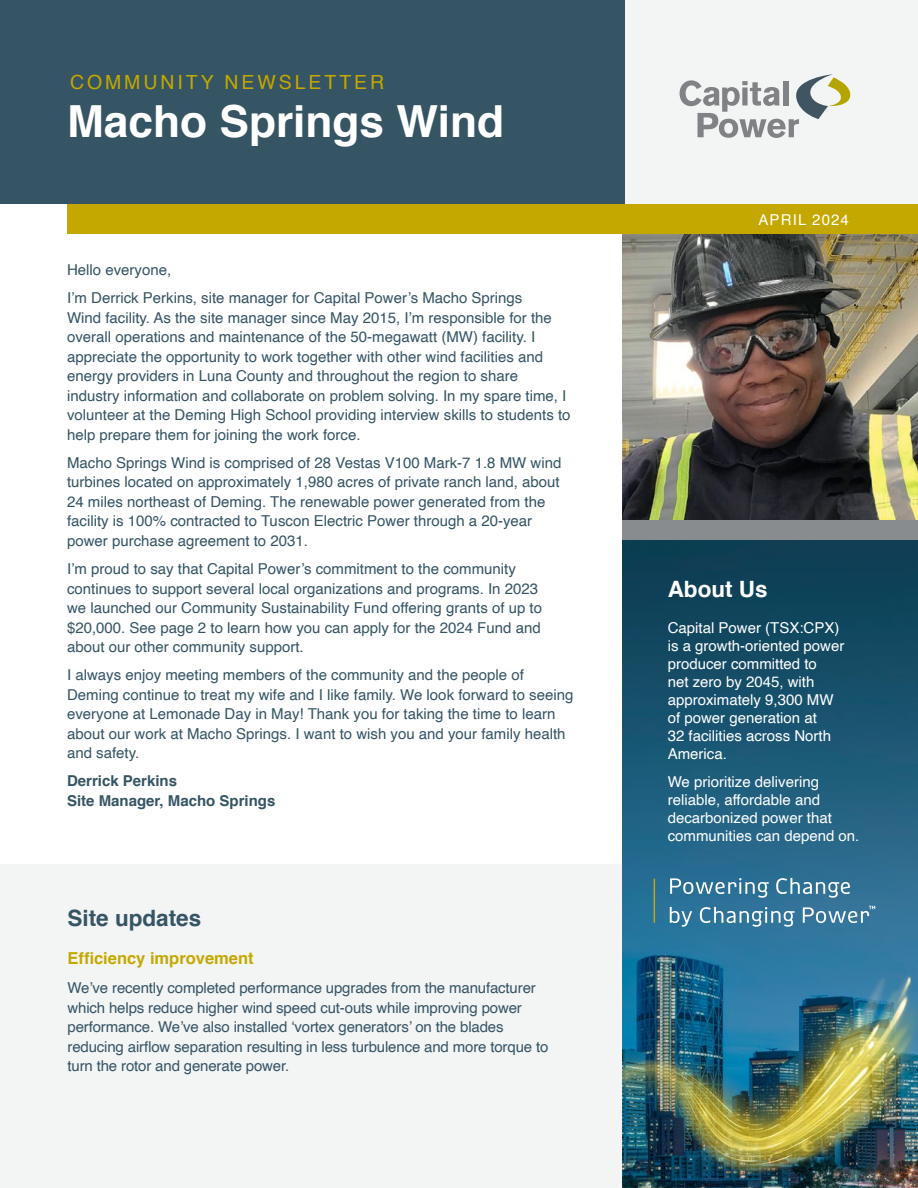
<style>
.page{position:relative;width:918px;height:1188px;background:#fff}
.page>*{position:absolute;margin:0;border:0;box-sizing:border-box;transform-origin:0 0}
.t1{font:700 44.25px "Helvetica";color:#fff}
.t2{font:700 22.5px "Helvetica";color:#355464}
.t3{font:700 22.5px "Helvetica";color:#fff}
.t4{font:19.5px "Helvetica";letter-spacing:.15em;color:#c4a800}
.t5{font:700 16.5px "Helvetica";color:#c4a800}
.t6{font:15px/19.5px "Helvetica";color:#355464}
.t7{font:15px/18px "Helvetica";color:#fff}
.t8{font:700 15px/19.5px "Helvetica";color:#355464}
.t9{font:15px "Helvetica";letter-spacing:.075em;color:#fff}
</style>
<div class="page">
<div style="left:0;top:864px;width:623px;height:324px;background:#f3f4f4"></div>
<img style="left:623px;top:234px;width:295px;height:287px">
<img style="left:623px;top:540px;width:295px;height:648px">
<svg style="left:670px;top:906px;width:205px;height:21px;background:#598faf"></svg>
<svg style="left:670px;top:878px;width:180px;height:20px;background:#598eac"></svg>
<hr style="left:654px;top:879px;width:1px;height:44px;background:#c4a800">
<div style="left:593px;top:0;width:325px;height:214px;background:#f3f4f4"></div>
<div style="left:68px;top:204px;width:850px;height:30px;background:#c4a800"></div>
<div style="left:0;top:0;width:625px;height:204px;background:#355464"></div>
<svg style="left:680px;top:74px;width:170px;height:64px"></svg>
<div style="left:623px;top:521px;width:295px;height:19px;background:#888c8e"></div>
<h3 class="t4" style="left:70px;top:67px;width:316px">COMMUNITY NEWSLETTER</h3>
<h1 class="t1" style="left:67px;top:86px;width:439px">Macho Springs Wind</h1>
<p class="t6" style="left:67px;top:256px;width:457px;line-height:28.2px">Hello everyone,<br>I’m Derrick Perkins, site manager for Capital Power’s Macho Springs</p>
<p class="t6" style="left:67px;top:308px;width:505px">Wind facility. As the site manager since May 2015, I’m responsible for the overall operations and maintenance of the 50-megawatt (MW) facility. I appreciate the opportunity to work together with other wind facilities and energy providers in Luna County and throughout the region to share industry information and collaborate on problem solving. In my spare time, I volunteer at the Deming High School providing interview skills to students to help prepare them for joining the work force.</p>
<p class="t6" style="left:67px;top:453px;width:496px">Macho Springs Wind is comprised of 28 Vestas V100 Mark-7 1.8 MW wind turbines located on approximately 1,980 acres of private ranch land, about 24 miles northeast of Deming. The renewable power generated from the facility is 100% contracted to Tuscon Electric Power through a 20-year power purchase agreement to 2031.</p>
<p class="t6" style="left:67px;top:559px;width:476px">I’m proud to say that Capital Power’s commitment to the community continues to support several local organizations and programs. In 2023 we launched our Community Sustainability Fund offering grants of up to $20,000. See page 2 to learn how you can apply for the 2024 Fund and about our other community support.</p>
<p class="t6" style="left:67px;top:666px;width:508px">I always enjoy meeting members of the community and the people of Deming continue to treat my wife and I like family. We look forward to seeing everyone at Lemonade Day in May! Thank you for taking the time to learn about our work at Macho Springs. I want to wish you and your family health and safety.</p>
<p class="t8" style="left:67px;top:771px;width:210px">Derrick Perkins<br>Site Manager, Macho Springs</p>
<h2 class="t2" style="left:68px;top:900px;width:135px">Site updates</h2>
<p class="t5" style="left:68px;top:945px;width:188px">Efficiency improvement</p>
<p class="t6" style="left:68px;top:979px;width:482px">We’ve recently completed performance upgrades from the manufacturer which helps reduce higher wind speed cut-outs while improving power performance. We’ve also installed ‘vortex generators’ on the blades reducing airflow separation resulting in less turbulence and more torque to turn the rotor and generate power.</p>
<p class="t9" style="left:759px;top:208px;width:92px">APRIL 2024</p>
<h2 class="t3" style="left:668px;top:571px;width:101px">About Us</h2>
<p class="t7" style="left:668px;top:619px;width:178px">Capital Power (TSX:CPX) is a growth-oriented power producer committed to<br>net zero by 2045, with approximately 9,300 MW of power generation at<br>32 facilities across North<br>America.</p>
<p class="t7" style="left:668px;top:773px;width:193px">We prioritize delivering reliable, affordable and decarbonized power that communities can depend on.</p>
</div>
